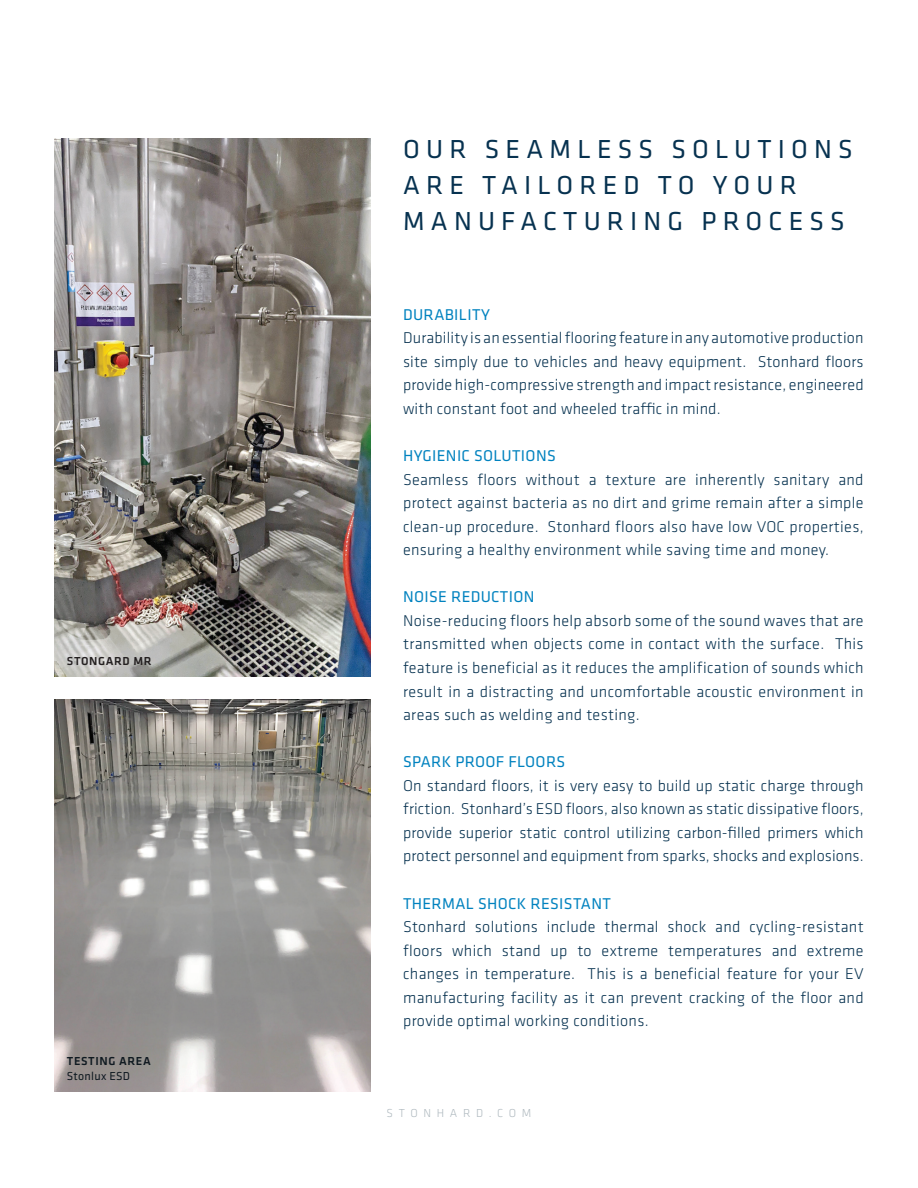
<style>
.page{position:relative;width:918px;height:1188px;background:#fff}
.page>*{position:absolute;margin:0;border:0;box-sizing:border-box;transform-origin:0 0}
.t1{font:27px/36px "Klavika";letter-spacing:.23em;color:#073250}
.t2{font:300 16.2px/23.5px "Klavika";letter-spacing:.02em;color:#073250;text-align:justify}
.t3{font:16.2px "Klavika";letter-spacing:.02em;color:#0082bf}
.t4{font:300 12px "Klavika";letter-spacing:.475em;color:#afb9bf}
.t5{font:500 12px "Klavika";letter-spacing:.05em;color:#101a21}
.t6{font:12px "Klavika";letter-spacing:.02em;color:#101a21}
.t7{font:500 12px "Klavika";letter-spacing:.05em;color:#231f20}
</style>
<div class="page">
<img style="left:54px;top:700px;width:317px;height:392px">
<img style="left:54px;top:138px;width:317px;height:538px">
<p class="t7" style="left:67px;top:654px;width:86px">STONGARD MR</p>
<p class="t5" style="left:67px;top:1055px;width:85px">TESTING AREA</p>
<p class="t6" style="left:67px;top:1069px;width:65px">Stonlux ESD</p>
<h1 class="t1" style="left:403px;top:132px;width:451px">OUR SEAMLESS SOLUTIONS<br>ARE TAILORED TO YOUR<br>MANUFACTURING PROCESS</h1>
<p class="t3" style="left:403px;top:306px;width:88px">DURABILITY</p>
<p class="t2" style="left:403px;top:326px;width:462px">Durability is an essential flooring feature in any automotive production site simply due to vehicles and heavy equipment. Stonhard floors provide high-compressive strength and impact resistance, engineered with constant foot and wheeled traffic in mind.</p>
<p class="t3" style="left:403px;top:447px;width:154px">HYGIENIC SOLUTIONS</p>
<p class="t2" style="left:403px;top:467px;width:462px">Seamless floors without a texture are inherently sanitary and protect against bacteria as no dirt and grime remain after a simple clean-up procedure. Stonhard floors also have low VOC properties, ensuring a healthy environment while saving time and money.</p>
<p class="t3" style="left:403px;top:588px;width:133px">NOISE REDUCTION</p>
<p class="t2" style="left:403px;top:609px;width:462px">Noise-reducing floors help absorb some of the sound waves that are transmitted when objects come in contact with the surface. This feature is beneficial as it reduces the amplification of sounds which result in a distracting and uncomfortable acoustic environment in areas such as welding and testing.</p>
<p class="t3" style="left:403px;top:753px;width:164px">SPARK PROOF FLOORS</p>
<p class="t2" style="left:403px;top:773px;width:462px">On standard floors, it is very easy to build up static charge through friction. Stonhard’s ESD floors, also known as static dissipative floors, provide superior static control utilizing carbon-filled primers which protect personnel and equipment from sparks, shocks and explosions.</p>
<p class="t3" style="left:403px;top:894px;width:209px">THERMAL SHOCK RESISTANT</p>
<p class="t2" style="left:403px;top:915px;width:462px">Stonhard solutions include thermal shock and cycling-resistant floors which stand up to extreme temperatures and extreme changes in temperature. This is a beneficial feature for your EV manufacturing facility as it can prevent cracking of the floor and provide optimal working conditions.</p>
<p class="t4" style="left:387px;top:1105px;width:146px">STONHARD.COM</p>
</div>
